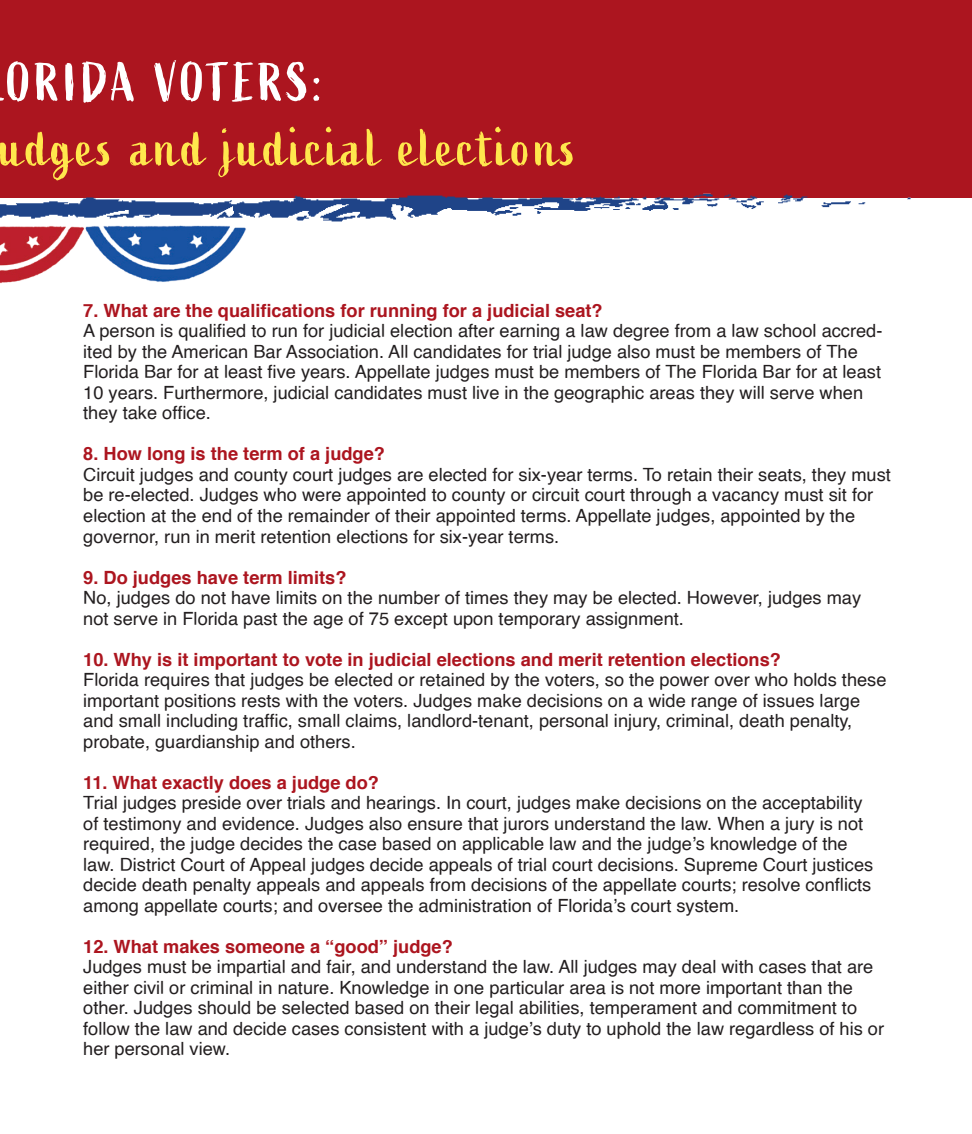
<style>
.page{position:relative;width:972px;height:1134px;background:#fff}
.page>*{position:absolute;margin:0;border:0;box-sizing:border-box;transform-origin:0 0}
.t1{font:54px "Active";letter-spacing:.07em;color:#ffe74d}
.t2{font:54px "Active";letter-spacing:.07em;color:#fff}
.FAQ-A{font:18.22px/20.5px "Helvetica";color:#231f20}
.FAQ-A-2{font:700 18.22px "Helvetica";color:#ac151f}
</style>
<div class="page">
<div style="left:0;top:0;width:972px;height:197px;background:#ac151f"></div>
<img style="left:0;top:193px;width:923px;height:29px">
<img style="left:110px;top:225px;width:136px;height:57px">
<img style="left:0;top:226px;width:110px;height:58px">
<h1 class="t2" style="left:7px;top:52px;width:318px">ORIDA VOTERS:</h1>
<h1 class="t1" style="left:0;top:116px;width:578px">udges and judicial elections</h1>
<p class="FAQ-A-2" style="left:83px;top:296px;width:521px">7. What are the qualifications for running for a judicial seat?</p>
<p class="FAQ-A" style="left:83px;top:321px;width:801px">A person is qualified to run for judicial election after earning a law degree from a law school accred&shy;ited by the American Bar Association. All candidates for trial judge also must be members of The Florida Bar for at least five years. Appellate judges must be members of The Florida Bar for at least 10 years. Furthermore, judicial candidates must live in the geographic areas they will serve when they take office.</p>
<p class="FAQ-A-2" style="left:83px;top:439px;width:303px">8. How long is the term of a judge?</p>
<p class="FAQ-A" style="left:83px;top:465px;width:809px">Circuit judges and county court judges are elected for six-year terms. To retain their seats, they must be re-elected. Judges who were appointed to county or circuit court through a vacancy must sit for election at the end of the remainder of their appointed terms. Appellate judges, appointed by the governor, run in merit retention elections for six-year terms.</p>
<p class="FAQ-A-2" style="left:83px;top:562px;width:265px">9. Do judges have term limits?</p>
<p class="FAQ-A" style="left:83px;top:588px;width:779px">No, judges do not have limits on the number of times they may be elected. However, judges may not serve in Florida past the age of 75 except upon temporary assignment.</p>
<p class="FAQ-A-2" style="left:83px;top:644px;width:699px">10. Why is it important to vote in judicial elections and merit retention elections?</p>
<p class="FAQ-A" style="left:83px;top:670px;width:805px">Florida requires that judges be elected or retained by the voters, so the power over who holds these important positions rests with the voters. Judges make decisions on a wide range of issues large and small including traffic, small claims, landlord-tenant, personal injury, criminal, death penalty, probate, guardianship and others.</p>
<p class="FAQ-A-2" style="left:83px;top:767px;width:297px">11. What exactly does a judge do?</p>
<p class="FAQ-A" style="left:83px;top:793px;width:792px">Trial judges preside over trials and hearings. In court, judges make decisions on the acceptability of testimony and evidence. Judges also ensure that jurors understand the law. When a jury is not required, the judge decides the case based on applicable law and the judge’s knowledge of the law. District Court of Appeal judges decide appeals of trial court decisions. Supreme Court justices decide death penalty appeals and appeals from decisions of the appellate courts; resolve conflicts among appellate courts; and oversee the administration of Florida’s court system.</p>
<p class="FAQ-A-2" style="left:83px;top:931px;width:371px">12. What makes someone a “good” judge?</p>
<p class="FAQ-A" style="left:83px;top:957px;width:802px">Judges must be impartial and fair, and understand the law. All judges may deal with cases that are either civil or criminal in nature. Knowledge in one particular area is not more important than the other. Judges should be selected based on their legal abilities, temperament and commitment to follow the law and decide cases consistent with a judge’s duty to uphold the law regardless of his or her personal view.</p>
</div>
